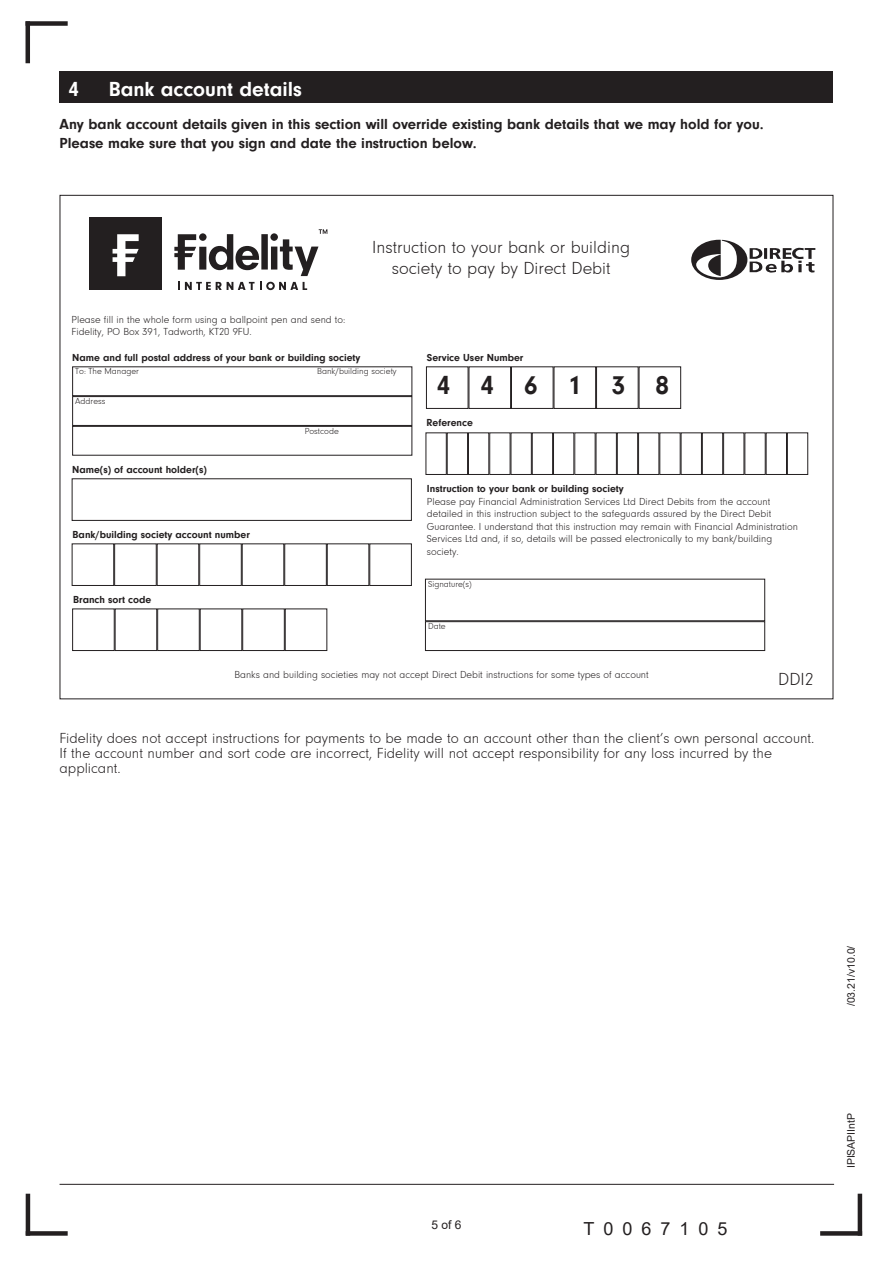
<style>
.page{position:relative;width:893px;height:1263px;background:#fff}
.page>*{position:absolute;margin:0;border:0;box-sizing:border-box;transform-origin:0 0}
.t1{font:700 27px "Neuzeit Gro";letter-spacing:1.12em;color:#231f20}
.t2{font:700 21px "Neuzeit Gro";color:#fff}
.t3{font:300 18px/21px "Neuzeit Gro";color:#231f20;text-align:center}
.t4{font:18px "Arial";letter-spacing:.5em;color:#231f20}
.t5{font:300 15px/15px "Neuzeit Gro";color:#231f20}
.t6{font:700 15px "Neuzeit Gro";color:#231f20}
.t7{font:12px "Arial";color:#231f20}
.t8{font:300 10.5px/12.6px "Neuzeit Gro";color:#231f20}
.t9{font:700 10.5px "Neuzeit Gro";color:#231f20}
.t10{font:10.5px "Arial";color:#231f20}
.t11{font:300 9px "Neuzeit Gro";color:#231f20}
</style>
<div class="page">
<div style="left:26px;top:21px;width:42px;height:5px;background:#231f20"></div>
<hr style="left:26px;top:21px;width:4px;height:42px;background:#231f20">
<div style="left:820px;top:1231px;width:42px;height:5px;background:#231f20"></div>
<hr style="left:858px;top:1194px;width:4px;height:41px;background:#231f20">
<hr style="left:26px;top:1194px;width:4px;height:42px;background:#231f20">
<div style="left:26px;top:1231px;width:42px;height:5px;background:#231f20"></div>
<hr style="left:60px;top:1184px;width:774px;height:1px;background:#231f20">
<div style="left:60px;top:71px;width:773px;height:32px;background:#231f20"></div>
<div style="left:72px;top:478px;width:340px;height:43px;border:1px solid #231f20"></div>
<div style="left:72px;top:543px;width:42px;height:43px;border:1px solid #231f20"></div>
<div style="left:114px;top:543px;width:43px;height:43px;border:1px solid #231f20"></div>
<div style="left:199px;top:543px;width:43px;height:43px;border:1px solid #231f20"></div>
<div style="left:284px;top:543px;width:43px;height:43px;border:1px solid #231f20"></div>
<div style="left:327px;top:543px;width:42px;height:43px;border:1px solid #231f20"></div>
<div style="left:369px;top:543px;width:43px;height:43px;border:1px solid #231f20"></div>
<div style="left:72px;top:608px;width:43px;height:43px;border:1px solid #231f20"></div>
<div style="left:115px;top:608px;width:42px;height:43px;border:1px solid #231f20"></div>
<div style="left:157px;top:608px;width:43px;height:43px;border:1px solid #231f20"></div>
<div style="left:242px;top:608px;width:43px;height:43px;border:1px solid #231f20"></div>
<div style="left:285px;top:608px;width:42px;height:43px;border:1px solid #231f20"></div>
<div style="left:72px;top:366px;width:340px;height:30px;border:1px solid #231f20"></div>
<div style="left:72px;top:396px;width:340px;height:30px;border:1px solid #231f20"></div>
<div style="left:72px;top:426px;width:340px;height:30px;border:1px solid #231f20"></div>
<div style="left:426px;top:366px;width:42px;height:43px;border:1px solid #231f20"></div>
<div style="left:468px;top:366px;width:43px;height:43px;border:1px solid #231f20"></div>
<div style="left:511px;top:366px;width:43px;height:43px;border:1px solid #231f20"></div>
<div style="left:554px;top:366px;width:42px;height:43px;border:1px solid #231f20"></div>
<div style="left:596px;top:366px;width:43px;height:43px;border:1px solid #231f20"></div>
<div style="left:639px;top:366px;width:42px;height:43px;border:1px solid #231f20"></div>
<div style="left:425px;top:432px;width:22px;height:43px;border:1px solid #231f20"></div>
<div style="left:447px;top:432px;width:21px;height:43px;border:1px solid #231f20"></div>
<div style="left:468px;top:432px;width:21px;height:43px;border:1px solid #231f20"></div>
<div style="left:489px;top:432px;width:21px;height:43px;border:1px solid #231f20"></div>
<div style="left:510px;top:432px;width:22px;height:43px;border:1px solid #231f20"></div>
<div style="left:532px;top:432px;width:21px;height:43px;border:1px solid #231f20"></div>
<div style="left:553px;top:432px;width:21px;height:43px;border:1px solid #231f20"></div>
<div style="left:574px;top:432px;width:22px;height:43px;border:1px solid #231f20"></div>
<div style="left:596px;top:432px;width:21px;height:43px;border:1px solid #231f20"></div>
<div style="left:617px;top:432px;width:21px;height:43px;border:1px solid #231f20"></div>
<div style="left:638px;top:432px;width:21px;height:43px;border:1px solid #231f20"></div>
<div style="left:659px;top:432px;width:22px;height:43px;border:1px solid #231f20"></div>
<div style="left:681px;top:432px;width:21px;height:43px;border:1px solid #231f20"></div>
<div style="left:702px;top:432px;width:21px;height:43px;border:1px solid #231f20"></div>
<div style="left:723px;top:432px;width:21px;height:43px;border:1px solid #231f20"></div>
<div style="left:744px;top:432px;width:22px;height:43px;border:1px solid #231f20"></div>
<div style="left:766px;top:432px;width:21px;height:43px;border:1px solid #231f20"></div>
<div style="left:787px;top:432px;width:21px;height:43px;border:1px solid #231f20"></div>
<div style="left:425px;top:621px;width:340px;height:30px;border:1px solid #231f20"></div>
<svg style="left:691px;top:240px;width:124px;height:40px"></svg>
<div style="left:89px;top:218px;width:73px;height:72px;background:#231f20"></div>
<svg style="left:113px;top:234px;width:26px;height:42px"></svg>
<svg style="left:174px;top:229px;width:153px;height:47px"></svg>
<svg style="left:178px;top:282px;width:129px;height:8px"></svg>
<p class="t2" style="left:69px;top:77px;width:12px">4</p>
<p class="t2" style="left:109px;top:77px;width:195px">Bank account details</p>
<p class="t6" style="left:60px;top:116px;width:706px">Any bank account details given in this section will override existing bank details that we may hold for you.</p>
<p class="t6" style="left:60px;top:135px;width:419px">Please make sure that you sign and date the instruction below.</p>
<p class="t8" style="left:72px;top:313px;width:275px">Please fill in the whole form using a ballpoint pen and send to:</p>
<p class="t8" style="left:72px;top:326px;width:181px">Fidelity, PO Box 391, Tadworth, KT20 9FU.</p>
<p class="t3" style="left:372px;top:237px;width:259px">Instruction to your bank or building society to pay by Direct Debit</p>
<p class="t9" style="left:72px;top:351px;width:290px">Name and full postal address of your bank or building society</p>
<p class="t11" style="left:75px;top:367px;width:65px">To: The Manager</p>
<p class="t11" style="left:317px;top:367px;width:81px">Bank/building society</p>
<p class="t11" style="left:75px;top:397px;width:32px">Address</p>
<p class="t11" style="left:305px;top:426px;width:36px">Postcode</p>
<p class="t9" style="left:72px;top:463px;width:136px">Name(s) of account holder(s)</p>
<p class="t9" style="left:73px;top:528px;width:179px">Bank/building society account number</p>
<p class="t9" style="left:73px;top:594px;width:80px">Branch sort code</p>
<p class="t9" style="left:427px;top:351px;width:98px">Service User Number</p>
<p class="t1" style="left:437px;top:370px;width:234px">446138</p>
<p class="t9" style="left:426px;top:416px;width:48px">Reference</p>
<p class="t9" style="left:427px;top:483px;width:198px">Instruction to your bank or building society</p>
<p class="t8" style="left:427px;top:495px;width:372px">Please pay Financial Administration Services Ltd Direct Debits from the account detailed in this instruction subject to the safeguards assured by the Direct Debit Guarantee. I understand that this instruction may remain with Financial Administration Services Ltd and, if so, details will be passed electronically to my bank/building society.</p>
<p class="t11" style="left:428px;top:579px;width:45px">Signature(s)</p>
<p class="t11" style="left:428px;top:622px;width:19px">Date</p>
<p class="t8" style="left:234px;top:668px;width:416px">Banks and building societies may not accept Direct Debit instructions for some types of account</p>
<p class="t3" style="left:778px;top:669px;width:37px">DDI2</p>
<p class="t5" style="left:60px;top:731px;width:756px">Fidelity does not accept instructions for payments to be made to an account other than the client’s own personal account.<br>If the account number and sort code are incorrect, Fidelity will not accept responsibility for any loss incurred by the applicant.</p>
<p class="t7" style="left:431px;top:1217px;width:32px">5 of 6</p>
<p class="t4" style="left:583px;top:1216px;width:146px">T0067105</p>
<p class="t10" style="left:844px;top:1006px;width:62px;rotate:-90deg">/03.21/v10.0/</p>
<p class="t10" style="left:844px;top:1168px;width:57px;rotate:-90deg">IPISAPIIntP</p>
</div>
